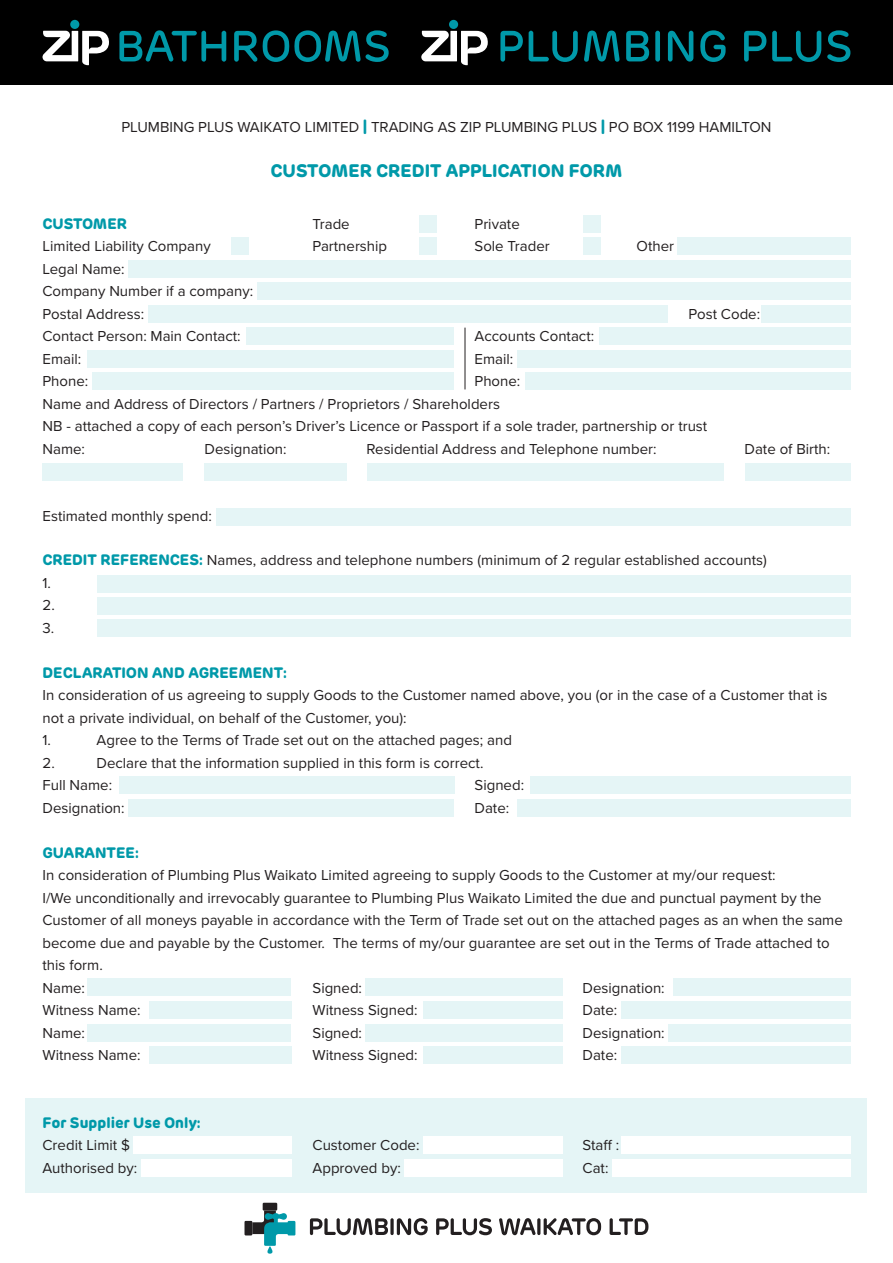
<style>
.page{position:relative;width:893px;height:1263px;background:#fff}
.page>*{position:absolute;margin:0;border:0;box-sizing:border-box;transform-origin:0 0}
.t1{font:700 18px "Rubrik";color:#0099a9}
.t2{font:15px/22.5px "Proxima Nova";color:#231f20}
.t3{font:700 15px "Rubrik";color:#0099a9}
.s1{font-family:"Rubrik";font-weight:700;color:#0099a9}
</style>
<div class="page">
<div style="left:26px;top:1098px;width:841px;height:95px;background:#e5f5f6"></div>
<div style="left:97px;top:575px;width:753px;height:17px;background:#e5f5f6"></div>
<div style="left:97px;top:598px;width:753px;height:17px;background:#e5f5f6"></div>
<div style="left:97px;top:620px;width:753px;height:17px;background:#e5f5f6"></div>
<div style="left:530px;top:776px;width:320px;height:17px;background:#e5f5f6"></div>
<div style="left:119px;top:776px;width:335px;height:17px;background:#e5f5f6"></div>
<div style="left:128px;top:799px;width:326px;height:17px;background:#e5f5f6"></div>
<div style="left:517px;top:799px;width:333px;height:17px;background:#e5f5f6"></div>
<div style="left:673px;top:978px;width:177px;height:17px;background:#e5f5f6"></div>
<div style="left:621px;top:1002px;width:229px;height:17px;background:#e5f5f6"></div>
<div style="left:668px;top:1024px;width:182px;height:17px;background:#e5f5f6"></div>
<div style="left:621px;top:1047px;width:229px;height:17px;background:#e5f5f6"></div>
<div style="left:365px;top:978px;width:198px;height:17px;background:#e5f5f6"></div>
<div style="left:365px;top:1024px;width:198px;height:17px;background:#e5f5f6"></div>
<div style="left:423px;top:1002px;width:140px;height:17px;background:#e5f5f6"></div>
<div style="left:423px;top:1047px;width:140px;height:17px;background:#e5f5f6"></div>
<div style="left:88px;top:978px;width:203px;height:17px;background:#e5f5f6"></div>
<div style="left:88px;top:1024px;width:203px;height:17px;background:#e5f5f6"></div>
<div style="left:149px;top:1002px;width:142px;height:17px;background:#e5f5f6"></div>
<div style="left:149px;top:1047px;width:142px;height:17px;background:#e5f5f6"></div>
<div style="left:621px;top:1137px;width:229px;height:17px;background:#fff"></div>
<div style="left:612px;top:1159px;width:238px;height:17px;background:#fff"></div>
<div style="left:423px;top:1137px;width:140px;height:17px;background:#fff"></div>
<div style="left:404px;top:1159px;width:159px;height:17px;background:#fff"></div>
<div style="left:141px;top:1159px;width:150px;height:17px;background:#fff"></div>
<div style="left:133px;top:1137px;width:158px;height:17px;background:#fff"></div>
<div style="left:0;top:0;width:893px;height:84px;background:#000"></div>
<svg style="left:244px;top:1203px;width:51px;height:51px"></svg>
<svg style="left:310px;top:1218px;width:338px;height:18px"></svg>
<svg style="left:500px;top:30px;width:350px;height:32px"></svg>
<div style="left:449px;top:20px;width:9px;height:9px;background:#0099a9;border-radius:50%"></div>
<svg style="left:421px;top:31px;width:67px;height:34px"></svg>
<div style="left:70px;top:20px;width:9px;height:9px;background:#0099a9;border-radius:50%"></div>
<svg style="left:43px;top:31px;width:66px;height:34px"></svg>
<svg style="left:119px;top:30px;width:270px;height:32px"></svg>
<div style="left:128px;top:260px;width:722px;height:17px;background:#e5f5f6"></div>
<div style="left:257px;top:283px;width:593px;height:17px;background:#e5f5f6"></div>
<div style="left:149px;top:305px;width:519px;height:17px;background:#e5f5f6"></div>
<div style="left:599px;top:328px;width:251px;height:17px;background:#e5f5f6"></div>
<div style="left:246px;top:328px;width:208px;height:17px;background:#e5f5f6"></div>
<div style="left:87px;top:350px;width:367px;height:17px;background:#e5f5f6"></div>
<div style="left:93px;top:372px;width:361px;height:17px;background:#e5f5f6"></div>
<div style="left:517px;top:350px;width:333px;height:17px;background:#e5f5f6"></div>
<div style="left:525px;top:372px;width:325px;height:17px;background:#e5f5f6"></div>
<div style="left:745px;top:464px;width:105px;height:17px;background:#e5f5f6"></div>
<div style="left:367px;top:464px;width:357px;height:17px;background:#e5f5f6"></div>
<div style="left:204px;top:464px;width:142px;height:17px;background:#e5f5f6"></div>
<div style="left:43px;top:464px;width:140px;height:17px;background:#e5f5f6"></div>
<div style="left:677px;top:238px;width:173px;height:17px;background:#e5f5f6"></div>
<div style="left:584px;top:238px;width:17px;height:17px;background:#e5f5f6"></div>
<div style="left:231px;top:238px;width:17px;height:17px;background:#e5f5f6"></div>
<div style="left:420px;top:216px;width:17px;height:17px;background:#e5f5f6"></div>
<div style="left:420px;top:238px;width:17px;height:17px;background:#e5f5f6"></div>
<div style="left:584px;top:216px;width:17px;height:17px;background:#e5f5f6"></div>
<div style="left:216px;top:508px;width:634px;height:17px;background:#e5f5f6"></div>
<hr style="left:465px;top:328px;width:1px;height:61px;background:#231f20">
<div style="left:761px;top:305px;width:89px;height:17px;background:#e5f5f6"></div>
<p class="t2" style="left:121px;top:115px;width:652px">PLUMBING PLUS WAIKATO LIMITED <span class="s1">|</span> TRADING AS ZIP PLUMBING PLUS <span class="s1">|</span> PO BOX 1199 HAMILTON</p>
<p class="t1" style="left:271px;top:159px;width:353px">CUSTOMER CREDIT APPLICATION FORM</p>
<p class="t3" style="left:43px;top:214px;width:86px">CUSTOMER</p>
<p class="t2" style="left:313px;top:212px;width:39px">Trade</p>
<p class="t2" style="left:475px;top:212px;width:47px">Private</p>
<p class="t2" style="left:43px;top:235px;width:170px">Limited Liability Company</p>
<p class="t2" style="left:313px;top:235px;width:76px">Partnership</p>
<p class="t2" style="left:475px;top:235px;width:77px">Sole Trader</p>
<p class="t2" style="left:637px;top:235px;width:39px">Other</p>
<p class="t2" style="left:43px;top:257px;width:84px">Legal Name:</p>
<p class="t2" style="left:43px;top:280px;width:212px">Company Number if a company:</p>
<p class="t2" style="left:43px;top:302px;width:103px">Postal Address:</p>
<p class="t2" style="left:688px;top:302px;width:73px">Post Code:</p>
<p class="t2" style="left:43px;top:325px;width:200px">Contact Person: Main Contact:</p>
<p class="t2" style="left:475px;top:325px;width:121px">Accounts Contact:</p>
<p class="t2" style="left:43px;top:347px;width:40px">Email:</p>
<p class="t2" style="left:475px;top:347px;width:40px">Email:</p>
<p class="t2" style="left:43px;top:370px;width:47px">Phone:</p>
<p class="t2" style="left:475px;top:370px;width:47px">Phone:</p>
<p class="t2" style="left:43px;top:392px;width:459px">Name and Address of Directors / Partners / Proprietors / Shareholders</p>
<p class="t2" style="left:43px;top:415px;width:666px">NB - attached a copy of each person’s Driver’s Licence or Passport if a sole trader, partnership or trust</p>
<p class="t2" style="left:43px;top:437px;width:44px">Name:</p>
<p class="t2" style="left:205px;top:437px;width:84px">Designation:</p>
<p class="t2" style="left:367px;top:437px;width:291px">Residential Address and Telephone number:</p>
<p class="t2" style="left:745px;top:437px;width:87px">Date of Birth:</p>
<p class="t2" style="left:43px;top:505px;width:171px">Estimated monthly spend:</p>
<p class="t2" style="left:43px;top:548px;width:726px"><span class="s1">CREDIT REFERENCES:</span> Names, address and telephone numbers (minimum of 2 regular established accounts)</p>
<p class="t2" style="left:43px;top:571px;width:10px">1.</p>
<p class="t2" style="left:43px;top:593px;width:14px">2.</p>
<p class="t2" style="left:43px;top:616px;width:13px">3.</p>
<p class="t3" style="left:43px;top:663px;width:246px">DECLARATION AND AGREEMENT:</p>
<p class="t2" style="left:43px;top:683px;width:787px">In consideration of us agreeing to supply Goods to the Customer named above, you (or in the case of a Customer that is not a private individual, on behalf of the Customer, you):</p>
<p class="t2" style="left:43px;top:728px;width:10px">1.</p>
<p class="t2" style="left:97px;top:728px;width:417px">Agree to the Terms of Trade set out on the attached pages; and</p>
<p class="t2" style="left:43px;top:751px;width:14px">2.</p>
<p class="t2" style="left:97px;top:751px;width:388px">Declare that the information supplied in this form is correct.</p>
<p class="t2" style="left:43px;top:773px;width:71px">Full Name:</p>
<p class="t2" style="left:475px;top:773px;width:51px">Signed:</p>
<p class="t2" style="left:43px;top:796px;width:84px">Designation:</p>
<p class="t2" style="left:475px;top:796px;width:36px">Date:</p>
<p class="t3" style="left:43px;top:843px;width:98px">GUARANTEE:</p>
<p class="t2" style="left:43px;top:863px;width:734px">In consideration of Plumbing Plus Waikato Limited agreeing to supply Goods to the Customer at my/our request:</p>
<p class="t2" style="left:43px;top:886px;width:802px">I/We unconditionally and irrevocably guarantee to Plumbing Plus Waikato Limited the due and punctual payment by the Customer of all moneys payable in accordance with the Term of Trade set out on the attached pages as an when the same become due and payable by the Customer. The terms of my/our guarantee are set out in the Terms of Trade attached to this form.</p>
<p class="t2" style="left:43px;top:976px;width:44px">Name:</p>
<p class="t2" style="left:313px;top:976px;width:51px">Signed:</p>
<p class="t2" style="left:583px;top:976px;width:84px">Designation:</p>
<p class="t2" style="left:43px;top:998px;width:100px">Witness Name:</p>
<p class="t2" style="left:313px;top:998px;width:107px">Witness Signed:</p>
<p class="t2" style="left:583px;top:998px;width:36px">Date:</p>
<p class="t2" style="left:43px;top:1021px;width:44px">Name:</p>
<p class="t2" style="left:313px;top:1021px;width:51px">Signed:</p>
<p class="t2" style="left:583px;top:1021px;width:84px">Designation:</p>
<p class="t2" style="left:43px;top:1043px;width:100px">Witness Name:</p>
<p class="t2" style="left:313px;top:1043px;width:107px">Witness Signed:</p>
<p class="t2" style="left:583px;top:1043px;width:36px">Date:</p>
<p class="t3" style="left:43px;top:1113px;width:160px">For Supplier Use Only:</p>
<p class="t2" style="left:43px;top:1133px;width:89px">Credit Limit $</p>
<p class="t2" style="left:313px;top:1133px;width:108px">Customer Code:</p>
<p class="t2" style="left:583px;top:1133px;width:38px">Staff :</p>
<p class="t2" style="left:43px;top:1156px;width:96px">Authorised by:</p>
<p class="t2" style="left:313px;top:1156px;width:90px">Approved by:</p>
<p class="t2" style="left:583px;top:1156px;width:27px">Cat:</p>
</div>
